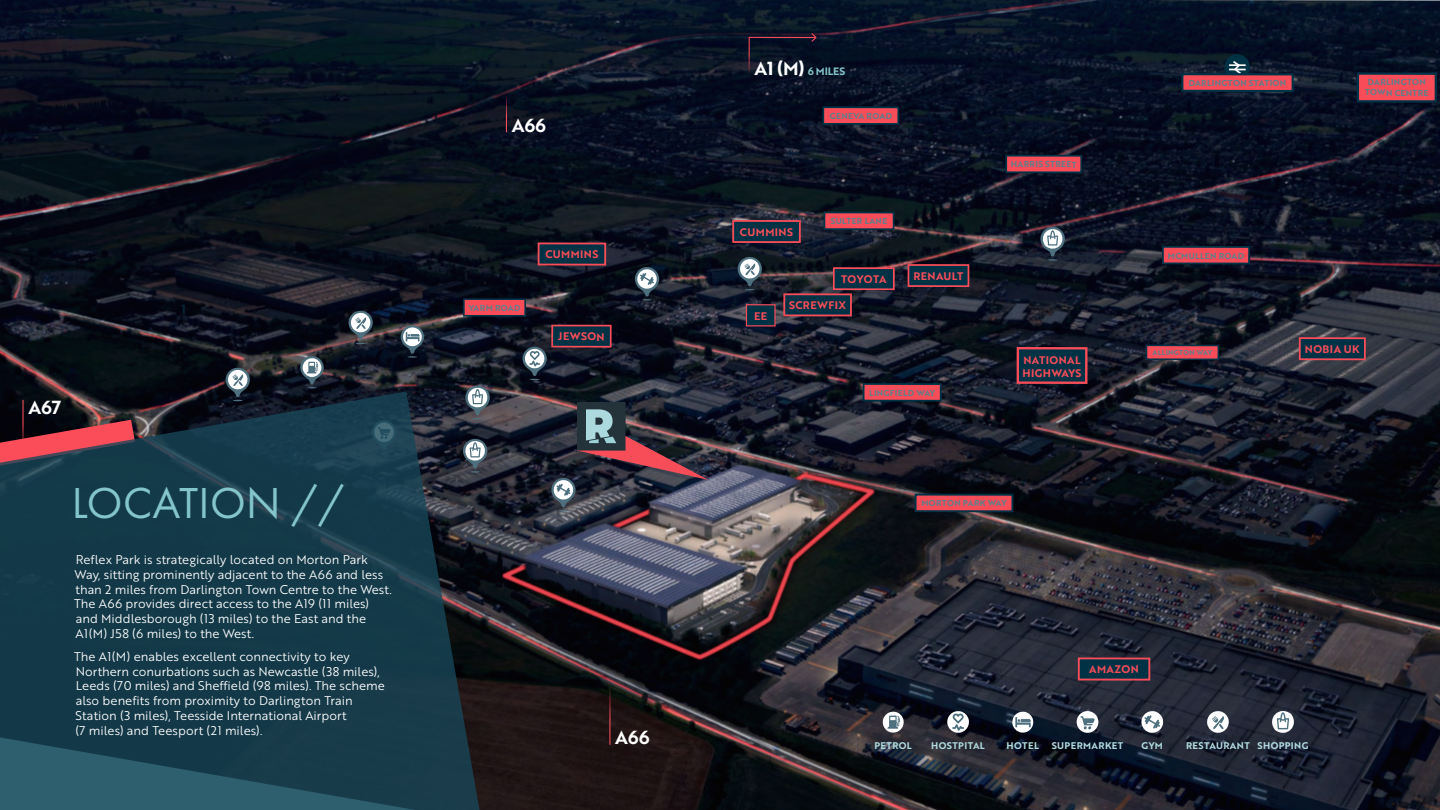
<style>
.page{position:relative;width:1440px;height:810px;background:#fff}
.page>*{position:absolute;margin:0;border:0;box-sizing:border-box;transform-origin:0 0}
.t1{font:45px "Futura PT";letter-spacing:.01em;color:#83c5cb}
.t2{font:18.45px "Brother 1816 Bold";letter-spacing:-.005em;color:#fff}
.t3{font:12.83px "Brother 1816 Bold";color:#052537}
.t4{font:12.38px/14.9px "Brother 1816 Book";color:#fff}
.t5{font:10.73px/12.9px "Brother 1816 Bold";letter-spacing:.035em;color:#f84d59}
.t6{font:10.5px "Brother 1816 Bold";letter-spacing:-.01em;color:#83c5cb}
.t7{font:9.45px "Brother 1816 Bold";letter-spacing:.04em;color:#b0dbdf}
.t8{font:8.48px/10.1px "Brother 1816 Bold";letter-spacing:.035em;color:#5f7e8a;text-align:center}
.t9{font:7.05px "Brother 1816 Bold";letter-spacing:.035em;color:#5f7e8a}
.s1{font-size:18.45px;color:#fff}
</style>
<div class="page">
<img style="left:0;top:0;width:1440px;height:810px">
<hr style="left:506px;top:95px;width:1px;height:37px;background:#fff">
<hr style="left:609px;top:684px;width:2px;height:61px;background:#fff">
<svg style="left:748px;top:33px;width:69px;height:43px;background:#121526"></svg>
<div style="left:1224px;top:54px;width:26px;height:26px;background:#003246;border-radius:50%"></div>
<svg style="left:1229px;top:61px;width:17px;height:12px"></svg>
<div style="left:1181px;top:73px;width:113px;height:19px;background:#f84d59;border:2px solid #003246"></div>
<div style="left:823px;top:107px;width:75px;height:17px;background:#f84d59"></div>
<div style="left:822px;top:106px;width:77px;height:19px;border:2px solid #003246"></div>
<div style="left:464px;top:299px;width:61px;height:17px;background:#f84d59"></div>
<div style="left:463px;top:298px;width:63px;height:19px;border:2px solid #003246"></div>
<div style="left:1006px;top:156px;width:75px;height:16px;background:#f84d59"></div>
<div style="left:1005px;top:155px;width:77px;height:18px;border:2px solid #003246"></div>
<div style="left:1163px;top:247px;width:86px;height:17px;background:#f84d59"></div>
<div style="left:1162px;top:246px;width:88px;height:18px;border:2px solid #003246"></div>
<div style="left:824px;top:212px;width:70px;height:17px;background:#f84d59"></div>
<div style="left:824px;top:212px;width:70px;height:18px;border:2px solid #003246"></div>
<div style="left:1146px;top:345px;width:72px;height:14px;background:#f84d59"></div>
<div style="left:1146px;top:345px;width:73px;height:15px;border:2px solid #003246"></div>
<div style="left:1079px;top:658px;width:70px;height:22px;background:#003246"></div>
<div style="left:1078px;top:657px;width:72px;height:24px;border:2px solid #f84d59"></div>
<div style="left:552px;top:326px;width:59px;height:21px;background:#003246"></div>
<div style="left:551px;top:325px;width:61px;height:23px;border:2px solid #f84d59"></div>
<div style="left:784px;top:294px;width:67px;height:21px;background:#003246"></div>
<div style="left:783px;top:293px;width:69px;height:23px;border:2px solid #f84d59"></div>
<div style="left:733px;top:221px;width:67px;height:21px;background:#003246"></div>
<div style="left:732px;top:220px;width:69px;height:23px;border:2px solid #f84d59"></div>
<div style="left:539px;top:243px;width:66px;height:22px;background:#003246"></div>
<div style="left:538px;top:243px;width:68px;height:23px;border:2px solid #f84d59"></div>
<div style="left:908px;top:265px;width:60px;height:21px;background:#003246"></div>
<div style="left:908px;top:264px;width:61px;height:23px;border:2px solid #f84d59"></div>
<div style="left:1300px;top:338px;width:65px;height:21px;background:#003246"></div>
<div style="left:1299px;top:337px;width:67px;height:23px;border:2px solid #f84d59"></div>
<div style="left:1018px;top:348px;width:68px;height:35px;background:#003246"></div>
<div style="left:1017px;top:347px;width:71px;height:37px;border:2px solid #f84d59"></div>
<div style="left:834px;top:268px;width:60px;height:21px;background:#003246"></div>
<div style="left:833px;top:267px;width:62px;height:23px;border:2px solid #f84d59"></div>
<div style="left:746px;top:305px;width:29px;height:21px;background:#003246"></div>
<div style="left:746px;top:304px;width:30px;height:23px;border:1px solid #f84d59"></div>
<div style="left:916px;top:495px;width:96px;height:16px;background:#f84d59"></div>
<div style="left:915px;top:494px;width:98px;height:18px;border:2px solid #003246"></div>
<div style="left:864px;top:384px;width:77px;height:17px;background:#f84d59"></div>
<div style="left:863px;top:383px;width:79px;height:19px;border:2px solid #003246"></div>
<div style="left:1358px;top:74px;width:78px;height:27px;background:#f84d59"></div>
<div style="left:1357px;top:72px;width:80px;height:31px;border:2px solid #003246"></div>
<svg style="left:738px;top:257px;width:24px;height:33px"></svg>
<svg style="left:349px;top:311px;width:24px;height:33px"></svg>
<svg style="left:226px;top:368px;width:24px;height:23px"></svg>
<svg style="left:523px;top:347px;width:24px;height:33px"></svg>
<svg style="left:300px;top:356px;width:24px;height:32px"></svg>
<svg style="left:401px;top:325px;width:23px;height:33px"></svg>
<svg style="left:462px;top:382px;width:31px;height:9px"></svg>
<svg style="left:1038px;top:224px;width:30px;height:37px"></svg>
<svg style="left:635px;top:267px;width:24px;height:34px"></svg>
<div style="left:577px;top:402px;width:49px;height:49px;background:#24333a"></div>
<svg style="left:551px;top:409px;width:157px;height:102px;background:#473f4b"></svg>
<svg style="left:1140px;top:710px;width:24px;height:24px"></svg>
<svg style="left:946px;top:710px;width:24px;height:24px"></svg>
<svg style="left:1206px;top:710px;width:24px;height:24px"></svg>
<svg style="left:1011px;top:711px;width:23px;height:23px"></svg>
<div style="left:1077px;top:711px;width:21px;height:22px;background:#fff;border-radius:50%"></div>
<svg style="left:1080px;top:716px;width:15px;height:14px"></svg>
<svg style="left:883px;top:712px;width:21px;height:21px"></svg>
<svg style="left:888px;top:716px;width:12px;height:13px"></svg>
<svg style="left:1266px;top:705px;width:34px;height:34px"></svg>
<svg style="left:0;top:391px;width:493px;height:419px;background:#1b3947"></svg>
<p class="t3" style="left:182px;top:299px;width:6px">1</p>
<h2 class="t2" style="left:28px;top:393px;width:34px">A67</h2>
<h1 class="t1" style="left:72px;top:476px;width:274px">LOCATION //</h1>
<p class="t4" style="left:74px;top:552px;width:319px">Reflex Park is strategically located on Morton Park Way, sitting prominently adjacent to the A66 and less than 2 miles from Darlington Town Centre to the West.<br>The A66 provides direct access to the A19 (11 miles) and Middlesborough (13 miles) to the East and the A1(M) J58 (6 miles) to the West.</p>
<p class="t4" style="left:74px;top:648px;width:312px">The A1(M) enables excellent connectivity to key Northern conurbations such as Newcastle (38 miles), Leeds (70 miles) and Sheffield (98 miles). The scheme also benefits from proximity to Darlington Train Station (3 miles), Teesside International Airport<br>(7 miles) and Teesport (21 miles).</p>
<h2 class="t2" style="left:512px;top:111px;width:36px">A66</h2>
<p class="t8" style="left:469px;top:303px;width:53px">YARM ROAD</p>
<p class="t5" style="left:545px;top:248px;width:55px">CUMMINS</p>
<p class="t5" style="left:558px;top:330px;width:48px">JEWSON</p>
<h2 class="t2" style="left:615px;top:724px;width:36px">A66</h2>
<p class="t6" style="left:754px;top:63px;width:92px"><span class="s1">A1 (M)</span> 6 MILES</p>
<p class="t8" style="left:830px;top:111px;width:64px">GENEVA ROAD</p>
<p class="t5" style="left:740px;top:225px;width:55px">CUMMINS</p>
<p class="t8" style="left:831px;top:216px;width:58px">SULTER LANE</p>
<p class="t5" style="left:841px;top:272px;width:47px">TOYOTA</p>
<p class="t5" style="left:754px;top:309px;width:15px">EE</p>
<p class="t5" style="left:789px;top:299px;width:59px">SCREWFIX</p>
<p class="t5" style="left:913px;top:269px;width:52px">RENAULT</p>
<p class="t8" style="left:869px;top:387px;width:67px">LINGFIELD WAY</p>
<p class="t8" style="left:1011px;top:159px;width:68px">HARRIS STREET</p>
<p class="t5" style="left:1023px;top:353px;width:61px">NATIONAL<br>HIGHWAYS</p>
<p class="t8" style="left:921px;top:498px;width:87px">MORTON PARK WAY</p>
<p class="t8" style="left:1189px;top:78px;width:99px">DARLINGTON STATION</p>
<p class="t8" style="left:1365px;top:77px;width:65px">DARLINGTON<br>TOWN CENTRE</p>
<p class="t8" style="left:1168px;top:250px;width:78px">MCMULLEN ROAD</p>
<p class="t9" style="left:1153px;top:347px;width:61px">ALLINGTON WAY</p>
<p class="t5" style="left:1305px;top:342px;width:56px">NOBIA UK</p>
<p class="t5" style="left:1089px;top:663px;width:51px">AMAZON</p>
<p class="t7" style="left:874px;top:738px;width:39px">PETROL</p>
<p class="t7" style="left:931px;top:738px;width:55px">HOSTPITAL</p>
<p class="t7" style="left:1007px;top:738px;width:34px">HOTEL</p>
<p class="t7" style="left:1052px;top:738px;width:73px">SUPERMARKET</p>
<p class="t7" style="left:1142px;top:738px;width:23px">GYM</p>
<p class="t7" style="left:1186px;top:738px;width:124px">RESTAURANT SHOPPING</p>
</div>
